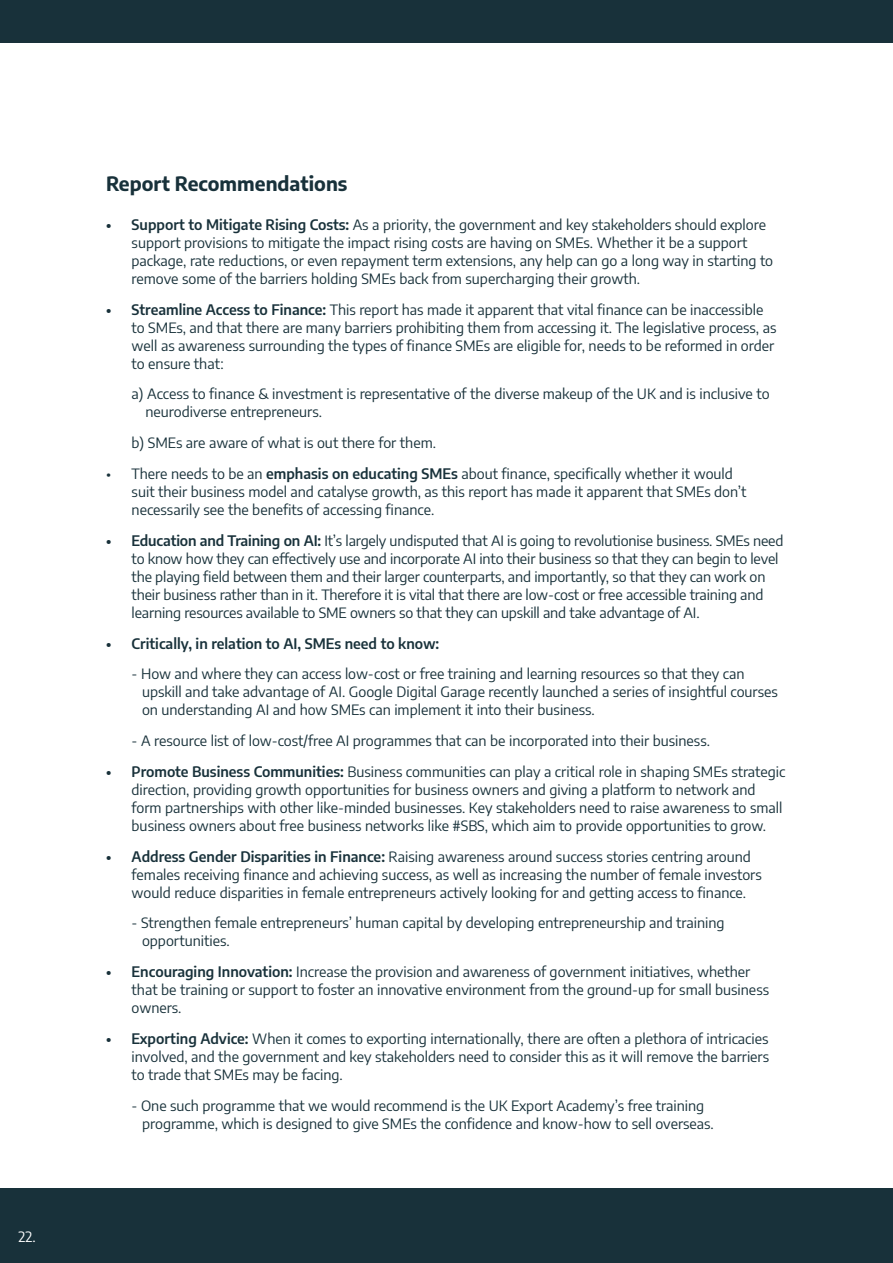
<style>
.page{position:relative;width:893px;height:1263px;background:#fff}
.page>*{position:absolute;margin:0;border:0;box-sizing:border-box;transform-origin:0 0}
.t1{font:700 19.5px "Encode Sans";color:#18313a}
.t2{font:14.25px/18px "Encode Sans";color:#18313a}
.t3{font:600 14.25px "Encode Sans";color:#18313a}
.t4{font:14.25px "Encode Sans";color:#fff}
.s1{font-weight:600}
</style>
<div class="page">
<div style="left:0;top:1188px;width:893px;height:75px;background:#18313a"></div>
<div style="left:0;top:0;width:893px;height:43px;background:#18313a"></div>
<p class="t4" style="left:18px;top:1227px;width:19px">22.</p>
<h1 class="t1" style="left:106px;top:169px;width:243px">Report Recommendations</h1>
<p class="t2" style="left:132px;top:215px;width:643px;text-indent:-26px"><span class="s1">• Support to Mitigate Rising Costs:</span> As a priority, the government and key stakeholders should explore support provisions to mitigate the impact rising costs are having on SMEs. Whether it be a support package, rate reductions, or even repayment term extensions, any help can go a long way in starting to remove some of the barriers holding SMEs back from supercharging their growth.</p>
<p class="t2" style="left:132px;top:300px;width:646px;text-indent:-26px"><span class="s1">• Streamline Access to Finance:</span> This report has made it apparent that vital finance can be inaccessible to SMEs, and that there are many barriers prohibiting them from accessing it. The legislative process, as well as awareness surrounding the types of finance SMEs are eligible for, needs to be reformed in order to ensure that:</p>
<p class="t2" style="left:146px;top:384px;width:626px;text-indent:-14px">a) Access to finance &amp; investment is representative of the diverse makeup of the UK and is inclusive to neurodiverse entrepreneurs.</p>
<p class="t2" style="left:132px;top:433px;width:306px">b) SMEs are aware of what is out there for them.</p>
<p class="t2" style="left:132px;top:464px;width:616px;text-indent:-26px">• There needs to be an <span class="s1">emphasis on educating SMEs</span> about finance, specifically whether it would suit their business model and catalyse growth, as this report has made it apparent that SMEs don’t necessarily see the benefits of accessing finance.</p>
<p class="t2" style="left:132px;top:531px;width:653px;text-indent:-26px"><span class="s1">• Education and Training on AI:</span> It’s largely undisputed that AI is going to revolutionise business. SMEs need to know how they can effectively use and incorporate AI into their business so that they can begin to level the playing field between them and their larger counterparts, and importantly, so that they can work on their business rather than in it. Therefore it is vital that there are low-cost or free accessible training and learning resources available to SME owners so that they can upskill and take advantage of AI.</p>
<p class="t3" style="left:106px;top:633px;width:335px">• Critically, in relation to AI, SMEs need to know:</p>
<p class="t2" style="left:142px;top:664px;width:637px;text-indent:-10px">- How and where they can access low-cost or free training and learning resources so that they can upskill and take advantage of AI. Google Digital Garage recently launched a series of insightful courses on understanding AI and how SMEs can implement it into their business.</p>
<p class="t2" style="left:132px;top:731px;width:580px">- A resource list of low-cost/free AI programmes that can be incorporated into their business.</p>
<p class="t2" style="left:132px;top:762px;width:655px;text-indent:-26px"><span class="s1">• Promote Business Communities:</span> Business communities can play a critical role in shaping SMEs strategic direction, providing growth opportunities for business owners and giving a platform to network and form partnerships with other like-minded businesses. Key stakeholders need to raise awareness to small business owners about free business networks like #SBS, which aim to provide opportunities to grow.</p>
<p class="t2" style="left:132px;top:846px;width:632px;text-indent:-26px"><span class="s1">• Address Gender Disparities in Finance:</span> Raising awareness around success stories centring around females receiving finance and achieving success, as well as increasing the number of female investors would reduce disparities in female entrepreneurs actively looking for and getting access to finance.</p>
<p class="t2" style="left:142px;top:913px;width:584px;text-indent:-10px">- Strengthen female entrepreneurs’ human capital by developing entrepreneurship and training opportunities.</p>
<p class="t2" style="left:132px;top:962px;width:639px;text-indent:-26px"><span class="s1">• Encouraging Innovation:</span> Increase the provision and awareness of government initiatives, whether that be training or support to foster an innovative environment from the ground-up for small business owners.</p>
<p class="t2" style="left:132px;top:1029px;width:639px;text-align:justify;text-indent:-26px"><span class="s1">• Exporting Advice:</span> When it comes to exporting internationally, there are often a plethora of intricacies involved, and the government and key stakeholders need to consider this as it will remove the barriers to trade that SMEs may be facing.</p>
<p class="t2" style="left:142px;top:1095px;width:573px;text-indent:-10px">- One such programme that we would recommend is the UK Export Academy’s free training programme, which is designed to give SMEs the confidence and know-how to sell overseas.</p>
</div>
